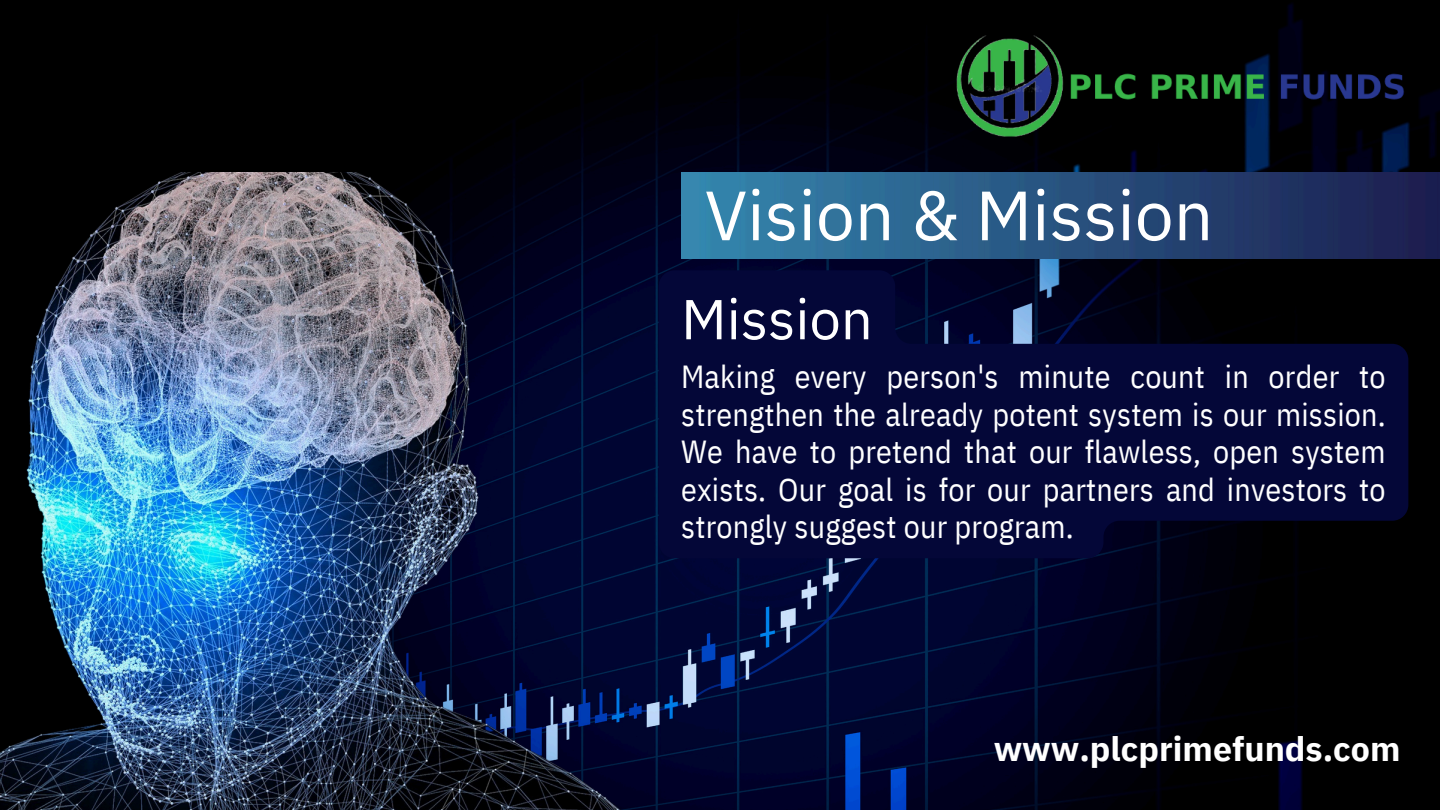
<style>
.page{position:relative;width:1440px;height:810px;background:#fff}
.page>*{position:absolute;margin:0;border:0;box-sizing:border-box;transform-origin:0 0}
.t1{font:69.6px "IBM Plex Sans";color:#fff}
.t2{font:56.2px "IBM Plex Sans";color:#fff}
.t3{font:700 34px "IBM Plex Sans";color:#fff}
.t4{font:31.9px/37.5px "IBM Plex Sans Cond";letter-spacing:.005em;color:#fff;text-align:justify}
</style>
<div class="page">
<img style="left:0;top:0;width:1440px;height:810px">
<img style="left:0;top:173px;width:666px;height:637px">
<img style="left:940px;top:13px;width:479px;height:130px">
<svg style="left:659px;top:270px;width:749px;height:288px;background:#03062f"></svg>
<img style="left:681px;top:173px;width:759px;height:85px">
<p class="t1" style="left:705px;top:169px;width:510px">Vision &amp; Mission</p>
<p class="t2" style="left:681px;top:282px;width:193px">Mission</p>
<p class="t4" style="left:681px;top:357px;width:706px">Making every person's minute count in order to strengthen the already potent system is our mission.<br>We have to pretend that our flawless, open system exists. Our goal is for our partners and investors to strongly suggest our program.</p>
<p class="t3" style="left:994px;top:726px;width:408px">www.plcprimefunds.com</p>
</div>
